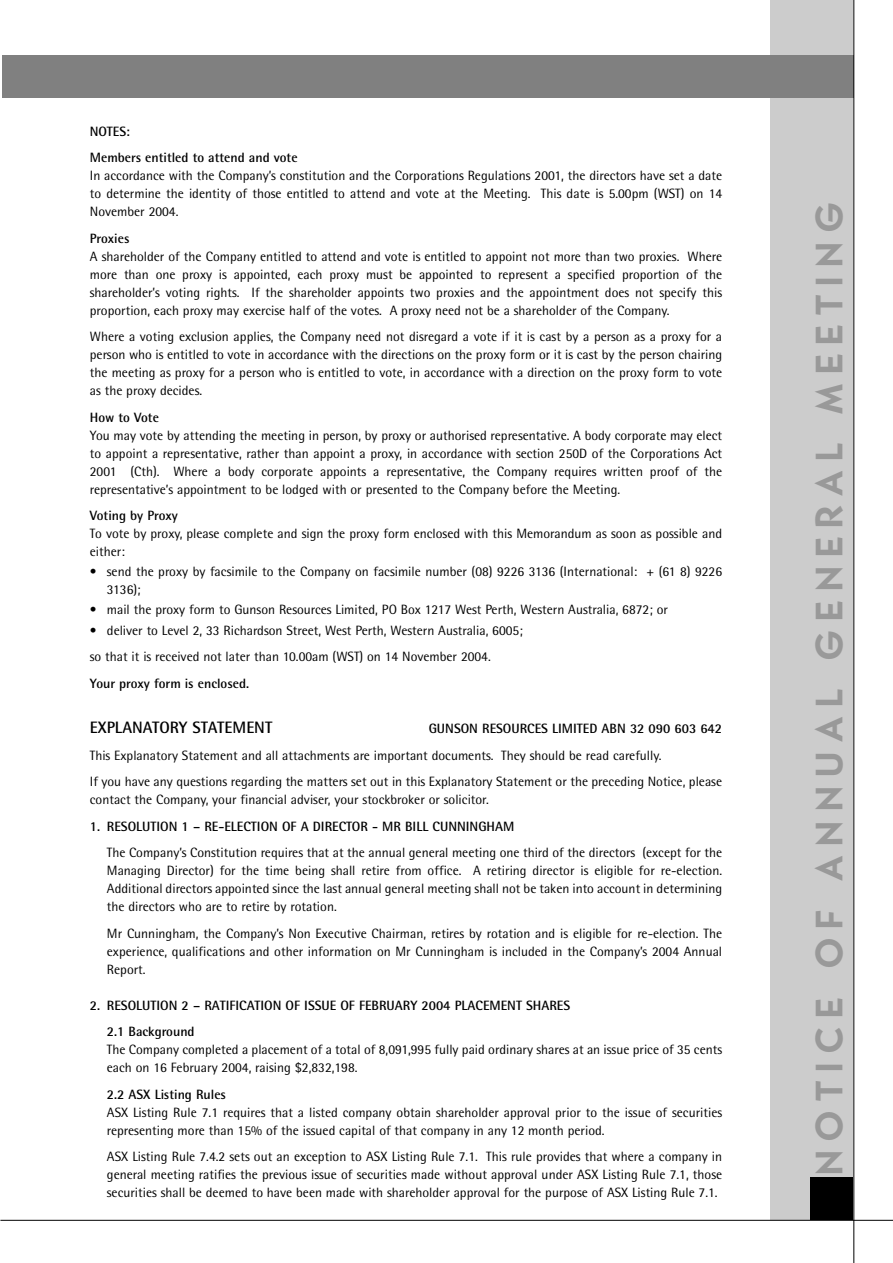
<style>
.page{position:relative;width:893px;height:1263px;background:#fff}
.page>*{position:absolute;margin:0;border:0;box-sizing:border-box;transform-origin:0 0}
.t1{font:37.5px "Cg Bernhardt Md";letter-spacing:.255em;color:#999}
.t2{font:700 16.5px "Rotis Semi Sans";color:#000}
.t3{font:13.5px/18px "Rotis Semi Sans";color:#000;text-align:justify}
.t4{font:700 13.5px/26.5px "Rotis Semi Sans";color:#000}
</style>
<div class="page">
<div style="left:770px;top:0;width:83px;height:1220px;background:#ccc"></div>
<div style="left:810px;top:1178px;width:43px;height:42px;background:#000"></div>
<hr style="left:0;top:1220px;width:892px;height:1px;background:#000">
<div style="left:2px;top:55px;width:851px;height:43px;background:#808080"></div>
<hr style="left:853px;top:0;width:1px;height:1263px;background:#000">
<p class="t4" style="left:90px;top:119px;width:209px">NOTES:<br>Members entitled to attend and vote</p>
<p class="t3" style="left:90px;top:168px;width:633px">In accordance with the Company’s constitution and the Corporations Regulations 2001, the directors have set a date to determine the identity of those entitled to attend and vote at the Meeting. This date is 5.00pm (WST) on 14<br>November 2004.</p>
<p class="t4" style="left:90px;top:226px;width:41px">Proxies</p>
<p class="t3" style="left:90px;top:248px;width:633px">A shareholder of the Company entitled to attend and vote is entitled to appoint not more than two proxies. Where more than one proxy is appointed, each proxy must be appointed to represent a specified proportion of the shareholder’s voting rights. If the shareholder appoints two proxies and the appointment does not specify this proportion, each proxy may exercise half of the votes. A proxy need not be a shareholder of the Company.</p>
<p class="t3" style="left:90px;top:329px;width:634px">Where a voting exclusion applies, the Company need not disregard a vote if it is cast by a person as a proxy for a person who is entitled to vote in accordance with the directions on the proxy form or it is cast by the person chairing the meeting as proxy for a person who is entitled to vote, in accordance with a direction on the proxy form to vote as the proxy decides.</p>
<p class="t4" style="left:90px;top:405px;width:71px">How to Vote</p>
<p class="t3" style="left:90px;top:427px;width:633px">You may vote by attending the meeting in person, by proxy or authorised representative. A body corporate may elect to appoint a representative, rather than appoint a proxy, in accordance with section 250D of the Corporations Act 2001 (Cth). Where a body corporate appoints a representative, the Company requires written proof of the representative’s appointment to be lodged with or presented to the Company before the Meeting.</p>
<p class="t4" style="left:90px;top:504px;width:89px">Voting by Proxy</p>
<p class="t3" style="left:90px;top:526px;width:633px">To vote by proxy, please complete and sign the proxy form enclosed with this Memorandum as soon as possible and either:</p>
<p class="t3" style="left:107px;top:564px;width:616px;text-indent:-17px">• send the proxy by facsimile to the Company on facsimile number (08) 9226 3136 (International: + (61 8) 9226<br>3136);</p>
<p class="t3" style="left:90px;top:602px;width:579px">• mail the proxy form to Gunson Resources Limited, PO Box 1217 West Perth, Western Australia, 6872; or</p>
<p class="t3" style="left:90px;top:618px;width:434px;line-height:26.5px">• deliver to Level 2, 33 Richardson Street, West Perth, Western Australia, 6005; so that it is received not later than 10.00am (WST) on 14 November 2004.</p>
<p class="t4" style="left:90px;top:671px;width:161px">Your proxy form is enclosed.</p>
<p class="t2" style="left:90px;top:722px;width:184px">EXPLANATORY STATEMENT</p>
<p class="t4" style="left:428px;top:717px;width:295px">GUNSON RESOURCES LIMITED ABN 32 090 603 642</p>
<p class="t3" style="left:90px;top:743px;width:633px;line-height:26.5px">This Explanatory Statement and all attachments are important documents. They should be read carefully.<br>If you have any questions regarding the matters set out in this Explanatory Statement or the preceding Notice, please</p>
<p class="t3" style="left:90px;top:792px;width:400px">contact the Company, your financial adviser, your stockbroker or solicitor.</p>
<p class="t4" style="left:90px;top:814px;width:426px">1. RESOLUTION 1 – RE-ELECTION OF A DIRECTOR - MR BILL CUNNINGHAM</p>
<p class="t3" style="left:107px;top:845px;width:616px">The Company’s Constitution requires that at the annual general meeting one third of the directors (except for the Managing Director) for the time being shall retire from office. A retiring director is eligible for re-election.<br>Additional directors appointed since the last annual general meeting shall not be taken into account in determining the directors who are to retire by rotation.</p>
<p class="t3" style="left:107px;top:925px;width:616px">Mr Cunningham, the Company’s Non Executive Chairman, retires by rotation and is eligible for re-election. The experience, qualifications and other information on Mr Cunningham is included in the Company’s 2004 Annual Report.</p>
<p class="t4" style="left:107px;top:993px;width:465px;text-indent:-17px">2. RESOLUTION 2 – RATIFICATION OF ISSUE OF FEBRUARY 2004 PLACEMENT SHARES<br>2.1 Background</p>
<p class="t3" style="left:107px;top:1042px;width:616px">The Company completed a placement of a total of 8,091,995 fully paid ordinary shares at an issue price of 35 cents each on 16 February 2004, raising $2,832,198.</p>
<p class="t4" style="left:107px;top:1082px;width:121px">2.2 ASX Listing Rules</p>
<p class="t3" style="left:107px;top:1104px;width:616px">ASX Listing Rule 7.1 requires that a listed company obtain shareholder approval prior to the issue of securities representing more than 15% of the issued capital of that company in any 12 month period.</p>
<p class="t3" style="left:107px;top:1149px;width:616px">ASX Listing Rule 7.4.2 sets out an exception to ASX Listing Rule 7.1. This rule provides that where a company in general meeting ratifies the previous issue of securities made without approval under ASX Listing Rule 7.1, those securities shall be deemed to have been made with shareholder approval for the purpose of ASX Listing Rule 7.1.</p>
<h1 class="t1" style="left:815px;top:1175px;width:974px;rotate:-90deg">NOTICE OF ANNUAL GENERAL MEETING</h1>
</div>
